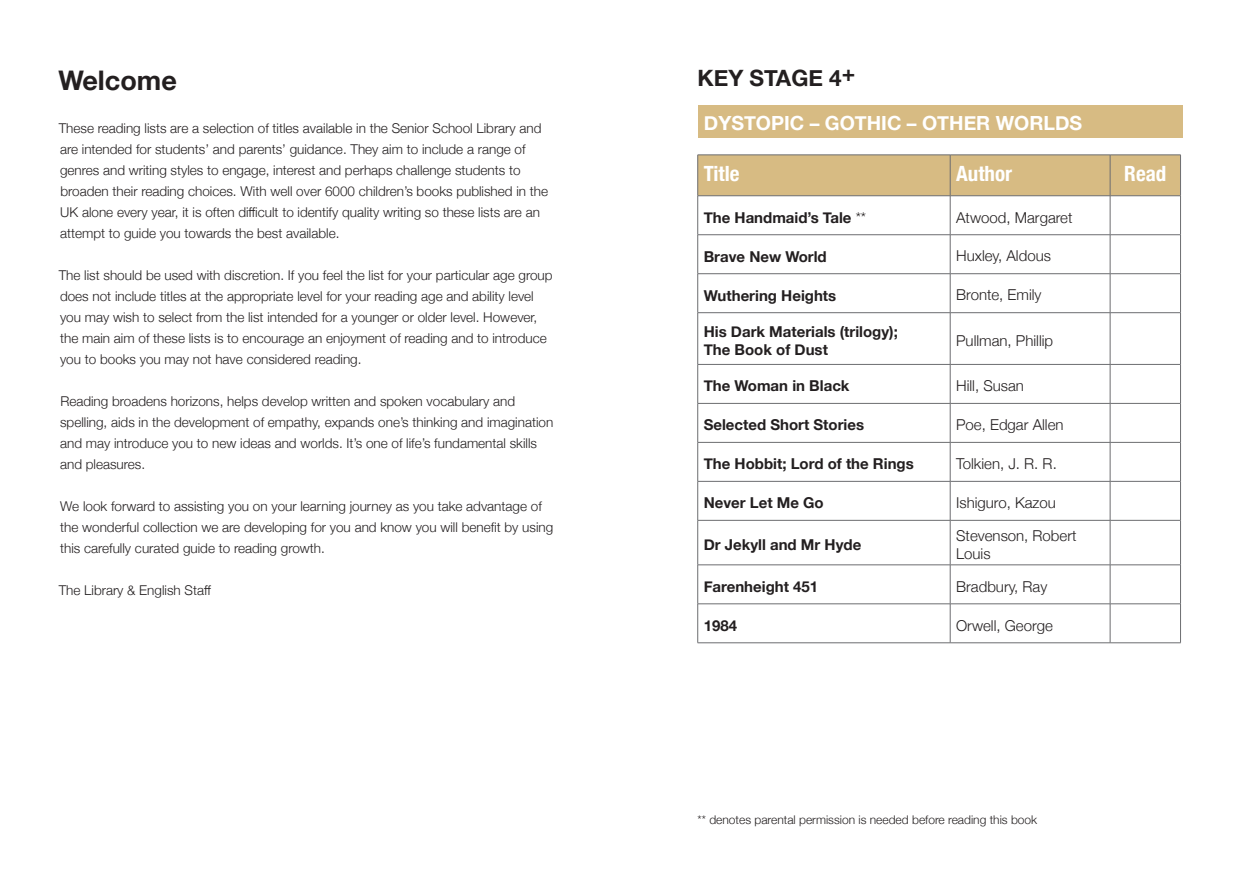
<style>
.page{position:relative;width:1259px;height:893px;background:#fff}
.page>*{position:absolute;margin:0;border:0;box-sizing:border-box;transform-origin:0 0}
.t1{font:700 27px "Helvetica Neue";color:#231f20}
.t2{font:700 22.5px "Helvetica Neue";color:#231f20}
.t3{font:700 condensed 21px "Helvetica Neue";color:#fff}
.t4{font:700 19.5px "Helvetica Neue";color:#fff}
.t5{font:700 15px/18px "Helvetica Neue";color:#231f20}
.t6{font:300 15px/18px "Helvetica Neue";color:#231f20}
.t7{font:300 13.5px/21px "Helvetica Neue";color:#231f20}
.t8{font:300 12px "Helvetica Neue";color:#231f20}
.s1{font-weight:300}
</style>
<div class="page">
<div style="left:698px;top:105px;width:484px;height:33px;background:#d7bb83"></div>
<div style="left:698px;top:156px;width:482px;height:39px;background:#d7bb83"></div>
<hr style="left:697px;top:155px;width:253px;height:1px;background:#6c6d70">
<hr style="left:697px;top:155px;width:1px;height:41px;background:#6c6d70">
<hr style="left:950px;top:155px;width:160px;height:1px;background:#6c6d70">
<hr style="left:1110px;top:155px;width:70px;height:1px;background:#6c6d70">
<hr style="left:1180px;top:155px;width:1px;height:41px;background:#6c6d70">
<hr style="left:697px;top:195px;width:253px;height:1px;background:#6c6d70">
<hr style="left:950px;top:195px;width:160px;height:1px;background:#6c6d70">
<hr style="left:1110px;top:195px;width:70px;height:1px;background:#6c6d70">
<hr style="left:950px;top:155px;width:1px;height:41px;background:#6c6d70">
<hr style="left:1110px;top:155px;width:1px;height:41px;background:#6c6d70">
<hr style="left:697px;top:196px;width:1px;height:39px;background:#6c6d70">
<hr style="left:950px;top:196px;width:1px;height:39px;background:#6c6d70">
<hr style="left:1110px;top:196px;width:1px;height:39px;background:#6c6d70">
<hr style="left:1180px;top:196px;width:1px;height:39px;background:#6c6d70">
<hr style="left:697px;top:234px;width:253px;height:1px;background:#6c6d70">
<hr style="left:697px;top:235px;width:1px;height:39px;background:#6c6d70">
<hr style="left:950px;top:234px;width:160px;height:1px;background:#6c6d70">
<hr style="left:950px;top:235px;width:1px;height:39px;background:#6c6d70">
<hr style="left:1110px;top:234px;width:70px;height:1px;background:#6c6d70">
<hr style="left:1110px;top:235px;width:1px;height:39px;background:#6c6d70">
<hr style="left:1180px;top:235px;width:1px;height:39px;background:#6c6d70">
<hr style="left:697px;top:273px;width:253px;height:1px;background:#6c6d70">
<hr style="left:697px;top:274px;width:1px;height:38px;background:#6c6d70">
<hr style="left:950px;top:273px;width:160px;height:1px;background:#6c6d70">
<hr style="left:950px;top:274px;width:1px;height:38px;background:#6c6d70">
<hr style="left:1110px;top:273px;width:70px;height:1px;background:#6c6d70">
<hr style="left:1110px;top:274px;width:1px;height:38px;background:#6c6d70">
<hr style="left:1180px;top:274px;width:1px;height:38px;background:#6c6d70">
<hr style="left:697px;top:312px;width:253px;height:1px;background:#6c6d70">
<hr style="left:697px;top:313px;width:1px;height:51px;background:#6c6d70">
<hr style="left:950px;top:312px;width:160px;height:1px;background:#6c6d70">
<hr style="left:950px;top:313px;width:1px;height:51px;background:#6c6d70">
<hr style="left:1110px;top:312px;width:70px;height:1px;background:#6c6d70">
<hr style="left:1110px;top:313px;width:1px;height:51px;background:#6c6d70">
<hr style="left:1180px;top:313px;width:1px;height:51px;background:#6c6d70">
<hr style="left:697px;top:364px;width:253px;height:1px;background:#6c6d70">
<hr style="left:697px;top:365px;width:1px;height:38px;background:#6c6d70">
<hr style="left:950px;top:364px;width:160px;height:1px;background:#6c6d70">
<hr style="left:950px;top:365px;width:1px;height:38px;background:#6c6d70">
<hr style="left:1110px;top:364px;width:70px;height:1px;background:#6c6d70">
<hr style="left:1110px;top:365px;width:1px;height:38px;background:#6c6d70">
<hr style="left:1180px;top:365px;width:1px;height:38px;background:#6c6d70">
<hr style="left:697px;top:403px;width:253px;height:1px;background:#6c6d70">
<hr style="left:697px;top:404px;width:1px;height:38px;background:#6c6d70">
<hr style="left:950px;top:403px;width:160px;height:1px;background:#6c6d70">
<hr style="left:950px;top:404px;width:1px;height:38px;background:#6c6d70">
<hr style="left:1110px;top:403px;width:70px;height:1px;background:#6c6d70">
<hr style="left:1110px;top:404px;width:1px;height:38px;background:#6c6d70">
<hr style="left:1180px;top:404px;width:1px;height:38px;background:#6c6d70">
<hr style="left:697px;top:442px;width:253px;height:1px;background:#6c6d70">
<hr style="left:697px;top:443px;width:1px;height:38px;background:#6c6d70">
<hr style="left:950px;top:442px;width:160px;height:1px;background:#6c6d70">
<hr style="left:950px;top:443px;width:1px;height:38px;background:#6c6d70">
<hr style="left:1110px;top:442px;width:70px;height:1px;background:#6c6d70">
<hr style="left:1110px;top:443px;width:1px;height:38px;background:#6c6d70">
<hr style="left:1180px;top:443px;width:1px;height:38px;background:#6c6d70">
<hr style="left:697px;top:481px;width:253px;height:1px;background:#6c6d70">
<hr style="left:697px;top:482px;width:1px;height:38px;background:#6c6d70">
<hr style="left:950px;top:481px;width:160px;height:1px;background:#6c6d70">
<hr style="left:950px;top:482px;width:1px;height:38px;background:#6c6d70">
<hr style="left:1110px;top:481px;width:70px;height:1px;background:#6c6d70">
<hr style="left:1110px;top:482px;width:1px;height:38px;background:#6c6d70">
<hr style="left:1180px;top:482px;width:1px;height:38px;background:#6c6d70">
<hr style="left:697px;top:520px;width:253px;height:1px;background:#6c6d70">
<hr style="left:697px;top:520px;width:1px;height:45px;background:#6c6d70">
<hr style="left:950px;top:520px;width:160px;height:1px;background:#6c6d70">
<hr style="left:950px;top:520px;width:1px;height:45px;background:#6c6d70">
<hr style="left:1110px;top:520px;width:70px;height:1px;background:#6c6d70">
<hr style="left:1110px;top:520px;width:1px;height:45px;background:#6c6d70">
<hr style="left:1180px;top:520px;width:1px;height:45px;background:#6c6d70">
<hr style="left:697px;top:565px;width:253px;height:1px;background:#6c6d70">
<hr style="left:697px;top:565px;width:1px;height:39px;background:#6c6d70">
<hr style="left:950px;top:565px;width:160px;height:1px;background:#6c6d70">
<hr style="left:950px;top:565px;width:1px;height:39px;background:#6c6d70">
<hr style="left:1110px;top:565px;width:70px;height:1px;background:#6c6d70">
<hr style="left:1110px;top:565px;width:1px;height:39px;background:#6c6d70">
<hr style="left:1180px;top:565px;width:1px;height:39px;background:#6c6d70">
<hr style="left:697px;top:604px;width:253px;height:1px;background:#6c6d70">
<hr style="left:697px;top:604px;width:1px;height:39px;background:#6c6d70">
<hr style="left:950px;top:604px;width:160px;height:1px;background:#6c6d70">
<hr style="left:950px;top:604px;width:1px;height:39px;background:#6c6d70">
<hr style="left:1110px;top:604px;width:70px;height:1px;background:#6c6d70">
<hr style="left:1110px;top:604px;width:1px;height:39px;background:#6c6d70">
<hr style="left:1180px;top:604px;width:1px;height:39px;background:#6c6d70">
<hr style="left:697px;top:642px;width:253px;height:1px;background:#6c6d70">
<hr style="left:950px;top:642px;width:160px;height:1px;background:#6c6d70">
<hr style="left:1110px;top:642px;width:70px;height:1px;background:#6c6d70">
<h1 class="t1" style="left:59px;top:59px;width:120px">Welcome</h1>
<p class="t7" style="left:59px;top:116px;width:491px">These reading lists are a selection of titles available in the Senior School Library and are intended for students’ and parents’ guidance. They aim to include a range of genres and writing styles to engage, interest and perhaps challenge students to broaden their reading choices. With well over 6000 children’s books published in the UK alone every year, it is often difficult to identify quality writing so these lists are an attempt to guide you towards the best available.</p>
<p class="t7" style="left:59px;top:263px;width:495px">The list should be used with discretion. If you feel the list for your particular age group does not include titles at the appropriate level for your reading age and ability level you may wish to select from the list intended for a younger or older level. However, the main aim of these lists is to encourage an enjoyment of reading and to introduce you to books you may not have considered reading.</p>
<p class="t7" style="left:60px;top:389px;width:495px">Reading broadens horizons, helps develop written and spoken vocabulary and spelling, aids in the development of empathy, expands one’s thinking and imagination and may introduce you to new ideas and worlds. It’s one of life’s fundamental skills and pleasures.</p>
<p class="t7" style="left:60px;top:494px;width:494px">We look forward to assisting you on your learning journey as you take advantage of the wonderful collection we are developing for you and know you will benefit by using this carefully curated guide to reading growth.</p>
<p class="t7" style="left:59px;top:578px;width:154px">The Library &amp; English Staff</p>
<h2 class="t2" style="left:697px;top:60px;width:159px">KEY STAGE 4+</h2>
<h3 class="t4" style="left:704px;top:108px;width:380px">DYSTOPIC – GOTHIC – OTHER WORLDS</h3>
<h3 class="t3" style="left:704px;top:156px;width:37px">Title</h3>
<h3 class="t3" style="left:956px;top:156px;width:57px">Author</h3>
<h3 class="t3" style="left:1124px;top:156px;width:43px">Read</h3>
<p class="t5" style="left:704px;top:209px;width:164px">The Handmaid’s Tale <span class="s1">**</span></p>
<p class="t6" style="left:956px;top:207px;width:118px">Atwood, Margaret</p>
<p class="t5" style="left:704px;top:248px;width:125px">Brave New World</p>
<p class="t6" style="left:956px;top:246px;width:96px">Huxley, Aldous</p>
<p class="t5" style="left:704px;top:287px;width:134px">Wuthering Heights</p>
<p class="t6" style="left:956px;top:285px;width:87px">Bronte, Emily</p>
<p class="t5" style="left:704px;top:323px;width:196px">His Dark Materials (trilogy);<br>The Book of Dust</p>
<p class="t6" style="left:956px;top:330px;width:98px">Pullman, Phillip</p>
<p class="t5" style="left:704px;top:377px;width:147px">The Woman in Black</p>
<p class="t6" style="left:956px;top:376px;width:69px">Hill, Susan</p>
<p class="t5" style="left:704px;top:416px;width:162px">Selected Short Stories</p>
<p class="t6" style="left:956px;top:415px;width:109px">Poe, Edgar Allen</p>
<p class="t5" style="left:704px;top:455px;width:211px">The Hobbit; Lord of the Rings</p>
<p class="t6" style="left:956px;top:454px;width:102px">Tolkien, J. R. R.</p>
<p class="t5" style="left:704px;top:494px;width:122px">Never Let Me Go</p>
<p class="t6" style="left:956px;top:493px;width:101px">Ishiguro, Kazou</p>
<p class="t5" style="left:704px;top:536px;width:159px">Dr Jekyll and Mr Hyde</p>
<p class="t6" style="left:956px;top:525px;width:122px">Stevenson, Robert<br>Louis</p>
<p class="t5" style="left:704px;top:578px;width:116px">Farenheight 451</p>
<p class="t6" style="left:956px;top:576px;width:93px">Bradbury, Ray</p>
<p class="t5" style="left:704px;top:617px;width:35px">1984</p>
<p class="t6" style="left:956px;top:615px;width:98px">Orwell, George</p>
<p class="t8" style="left:697px;top:810px;width:341px">** denotes parental permission is needed before reading this book</p>
</div>
